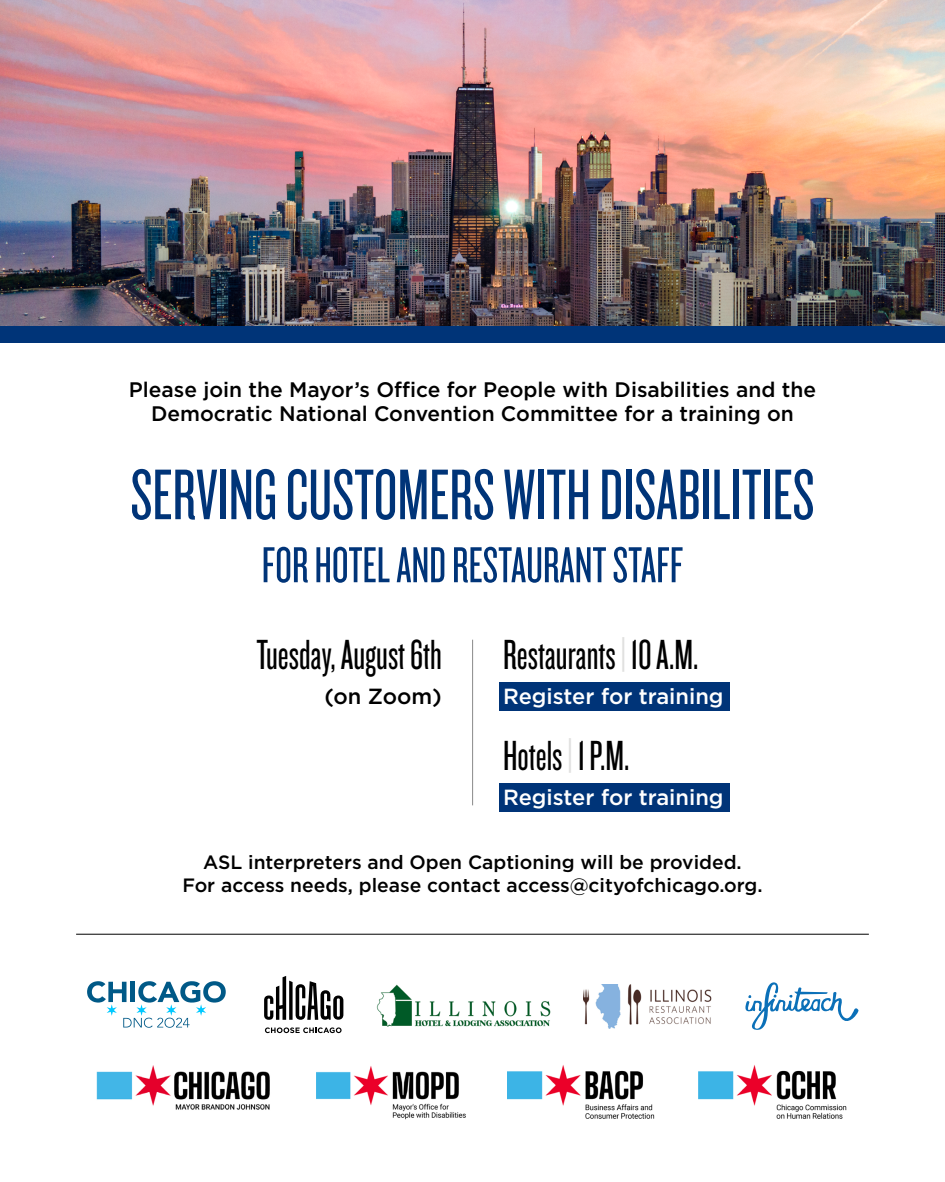
<style>
.page{position:relative;width:945px;height:1182px;background:#fff}
.page>*{position:absolute;margin:0;border:0;box-sizing:border-box;transform-origin:0 0}
.t1{font:74.38px "Knockout 27 Junior Bantamwt";color:#003478}
.t2{font:52.5px "Knockout 27 Junior Bantamwt";color:#003478}
.t3{font:43.75px "Knockout 27 Junior Bantamwt";color:#000}
.t4{font:500 21.88px "Gotham HTF";color:#fff}
.t5{font:500 21.88px "Gotham HTF";color:#000}
.t6{font:500 21px/24.5px "Gotham HTF";color:#000;text-align:center}
.t7{font:500 19.25px/22.8px "Gotham HTF";color:#000;text-align:center}
.s1{color:#e0e0df}
</style>
<div class="page">
<img style="left:0;top:0;width:945px;height:326px">
<svg style="left:264px;top:976px;width:79px;height:43px"></svg>
<svg style="left:265px;top:1027px;width:77px;height:5px"></svg>
<svg style="left:745px;top:982px;width:113px;height:47px"></svg>
<img style="left:583px;top:984px;width:129px;height:43px">
<img style="left:376px;top:984px;width:175px;height:43px">
<img style="left:508px;top:1065px;width:147px;height:54px">
<img style="left:699px;top:1065px;width:148px;height:54px">
<img style="left:96px;top:1065px;width:174px;height:45px">
<img style="left:316px;top:1066px;width:150px;height:54px">
<svg style="left:87px;top:981px;width:139px;height:46px"></svg>
<hr style="left:76px;top:933px;width:793px;height:1px;background:#000">
<div style="left:499px;top:682px;width:231px;height:29px;background:#003478"></div>
<div style="left:499px;top:783px;width:231px;height:29px;background:#003478"></div>
<hr style="left:472px;top:639px;width:1px;height:166px;background:#898989">
<div style="left:0;top:326px;width:945px;height:17px;background:#003478"></div>
<p class="t6" style="left:129px;top:376px;width:689px">Please join the Mayor’s Office for People with Disabilities and the<br>Democratic National Convention Committee for a training on</p>
<h1 class="t1" style="left:130px;top:451px;width:686px">SERVING CUSTOMERS WITH DISABILITIES</h1>
<h2 class="t2" style="left:262px;top:534px;width:423px">FOR HOTEL AND RESTAURANT STAFF</h2>
<h3 class="t3" style="left:256px;top:629px;width:187px">Tuesday, August 6th</h3>
<p class="t5" style="left:324px;top:683px;width:119px">(on Zoom)</p>
<h3 class="t3" style="left:503px;top:629px;width:197px">Restaurants <span class="s1">|</span> 10A.M.</h3>
<p class="t4" style="left:503px;top:683px;width:222px">Register for training</p>
<h3 class="t3" style="left:503px;top:729px;width:128px">Hotels <span class="s1">|</span> 1P.M.</h3>
<p class="t4" style="left:503px;top:784px;width:222px">Register for training</p>
<p class="t7" style="left:182px;top:850px;width:582px">ASL interpreters and Open Captioning will be provided.<br>For access needs, please contact access@cityofchicago.org.</p>
</div>
